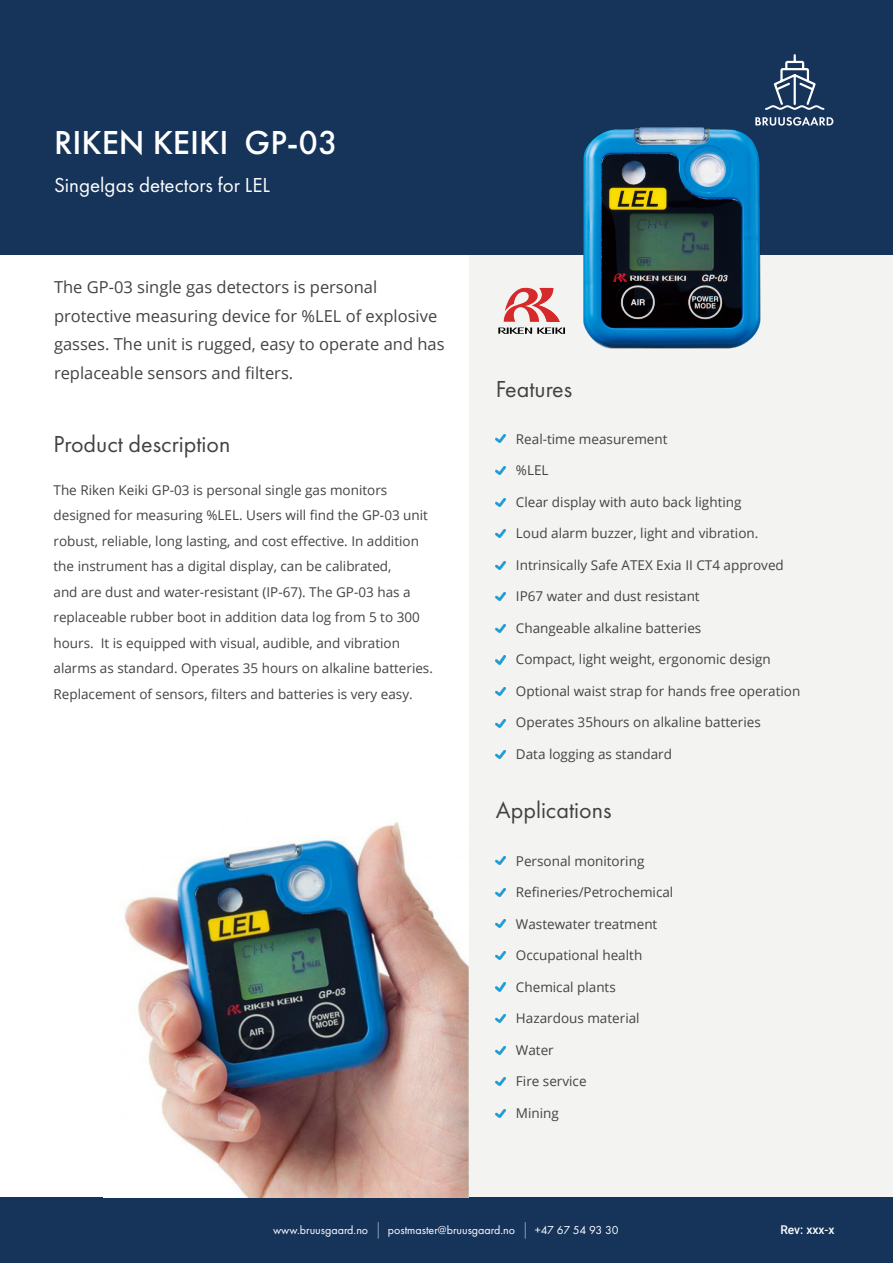
<style>
.page{position:relative;width:893px;height:1263px;background:#fff}
.page>*{position:absolute;margin:0;border:0;box-sizing:border-box;transform-origin:0 0}
.t1{font:500 34.5px "Futura PT";color:#fff}
.t2{font:24px "Futura PT";color:#434343}
.t3{font:21px "Futura PT";color:#fff}
.t4{font:16.5px/28.5px "Open Sans";color:#434343}
.t5{font:13.5px/25.5px "Open Sans";color:#434343}
.t6{font:12px "Futura PT";color:#fff}
.t7{font:500 12px "Roboto";color:#fff}
</style>
<div class="page">
<div style="left:469px;top:247px;width:424px;height:961px;background:#f3f3f1"></div>
<div style="left:0;top:0;width:893px;height:254px;background:#16345a"></div>
<div style="left:0;top:1198px;width:893px;height:65px;background:#16345a"></div>
<svg style="left:755px;top:54px;width:78px;height:72px"></svg>
<svg style="left:378px;top:1222px;width:1px;height:17px"></svg>
<svg style="left:525px;top:1222px;width:1px;height:17px"></svg>
<svg style="left:496px;top:434px;width:9px;height:8px"></svg>
<svg style="left:496px;top:467px;width:9px;height:8px"></svg>
<svg style="left:496px;top:857px;width:9px;height:8px"></svg>
<svg style="left:496px;top:498px;width:9px;height:8px"></svg>
<svg style="left:496px;top:888px;width:9px;height:8px"></svg>
<svg style="left:496px;top:530px;width:9px;height:8px"></svg>
<svg style="left:496px;top:920px;width:9px;height:8px"></svg>
<svg style="left:496px;top:561px;width:9px;height:8px"></svg>
<svg style="left:496px;top:951px;width:9px;height:8px"></svg>
<svg style="left:496px;top:593px;width:9px;height:8px"></svg>
<svg style="left:496px;top:983px;width:9px;height:8px"></svg>
<svg style="left:496px;top:624px;width:9px;height:8px"></svg>
<svg style="left:496px;top:1014px;width:9px;height:8px"></svg>
<svg style="left:496px;top:656px;width:9px;height:8px"></svg>
<svg style="left:496px;top:1046px;width:9px;height:8px"></svg>
<svg style="left:496px;top:687px;width:9px;height:8px"></svg>
<svg style="left:496px;top:1077px;width:9px;height:9px"></svg>
<svg style="left:496px;top:1109px;width:9px;height:8px"></svg>
<svg style="left:496px;top:719px;width:9px;height:8px"></svg>
<svg style="left:498px;top:288px;width:67px;height:46px"></svg>
<img style="left:124px;top:822px;width:344px;height:375px">
<img style="left:578px;top:122px;width:186px;height:227px">
<svg style="left:496px;top:751px;width:9px;height:8px"></svg>
<p class="t1" style="left:54px;top:122px;width:285px">RIKEN KEIKI GP-03</p>
<p class="t3" style="left:54px;top:173px;width:218px">Singelgas detectors for LEL</p>
<p class="t4" style="left:54px;top:272px;width:392px">The GP-03 single gas detectors is personal protective measuring device for %LEL of explosive gasses. The unit is rugged, easy to operate and has replaceable sensors and filters.</p>
<p class="t2" style="left:54px;top:430px;width:178px">Product description</p>
<p class="t5" style="left:54px;top:477px;width:381px">The Riken Keiki GP-03 is personal single gas monitors designed for measuring %LEL. Users will find the GP-03 unit robust, reliable, long lasting, and cost effective. In addition the instrument has a digital display, can be calibrated,<br>and are dust and water-resistant (IP-67). The GP-03 has a replaceable rubber boot in addition data log from 5 to 300 hours. It is equipped with visual, audible, and vibration alarms as standard. Operates 35 hours on alkaline batteries.<br>Replacement of sensors, filters and batteries is very easy.</p>
<p class="t2" style="left:496px;top:374px;width:78px">Features</p>
<p class="t5" style="left:516px;top:426px;width:153px">Real-time measurement</p>
<p class="t5" style="left:516px;top:457px;width:34px">%LEL</p>
<p class="t5" style="left:516px;top:489px;width:227px">Clear display with auto back lighting</p>
<p class="t5" style="left:516px;top:520px;width:244px">Loud alarm buzzer, light and vibration.</p>
<p class="t5" style="left:516px;top:552px;width:269px">Intrinsically Safe ATEX Exia II CT4 approved</p>
<p class="t5" style="left:516px;top:583px;width:185px">IP67 water and dust resistant</p>
<p class="t5" style="left:516px;top:615px;width:187px">Changeable alkaline batteries</p>
<p class="t5" style="left:516px;top:646px;width:256px">Compact, light weight, ergonomic design</p>
<p class="t5" style="left:516px;top:678px;width:286px">Optional waist strap for hands free operation</p>
<p class="t5" style="left:516px;top:709px;width:246px">Operates 35hours on alkaline batteries</p>
<p class="t5" style="left:516px;top:741px;width:158px">Data logging as standard</p>
<p class="t2" style="left:496px;top:796px;width:117px">Applications</p>
<p class="t5" style="left:516px;top:847px;width:130px">Personal monitoring</p>
<p class="t5" style="left:516px;top:879px;width:159px">Refineries/Petrochemical</p>
<p class="t5" style="left:516px;top:910px;width:143px">Wastewater treatment</p>
<p class="t5" style="left:516px;top:942px;width:128px">Occupational health</p>
<p class="t5" style="left:516px;top:973px;width:101px">Chemical plants</p>
<p class="t5" style="left:516px;top:1005px;width:125px">Hazardous material</p>
<p class="t5" style="left:516px;top:1036px;width:39px">Water</p>
<p class="t5" style="left:516px;top:1068px;width:72px">Fire service</p>
<p class="t5" style="left:516px;top:1099px;width:44px">Mining</p>
<p class="t6" style="left:273px;top:1223px;width:97px">www.bruusgaard.no</p>
<p class="t6" style="left:388px;top:1223px;width:129px">postmaster@bruusgaard.no</p>
<p class="t6" style="left:535px;top:1223px;width:85px">+47 67 54 93 30</p>
<p class="t7" style="left:780px;top:1221px;width:56px">Rev: xxx-x</p>
</div>
